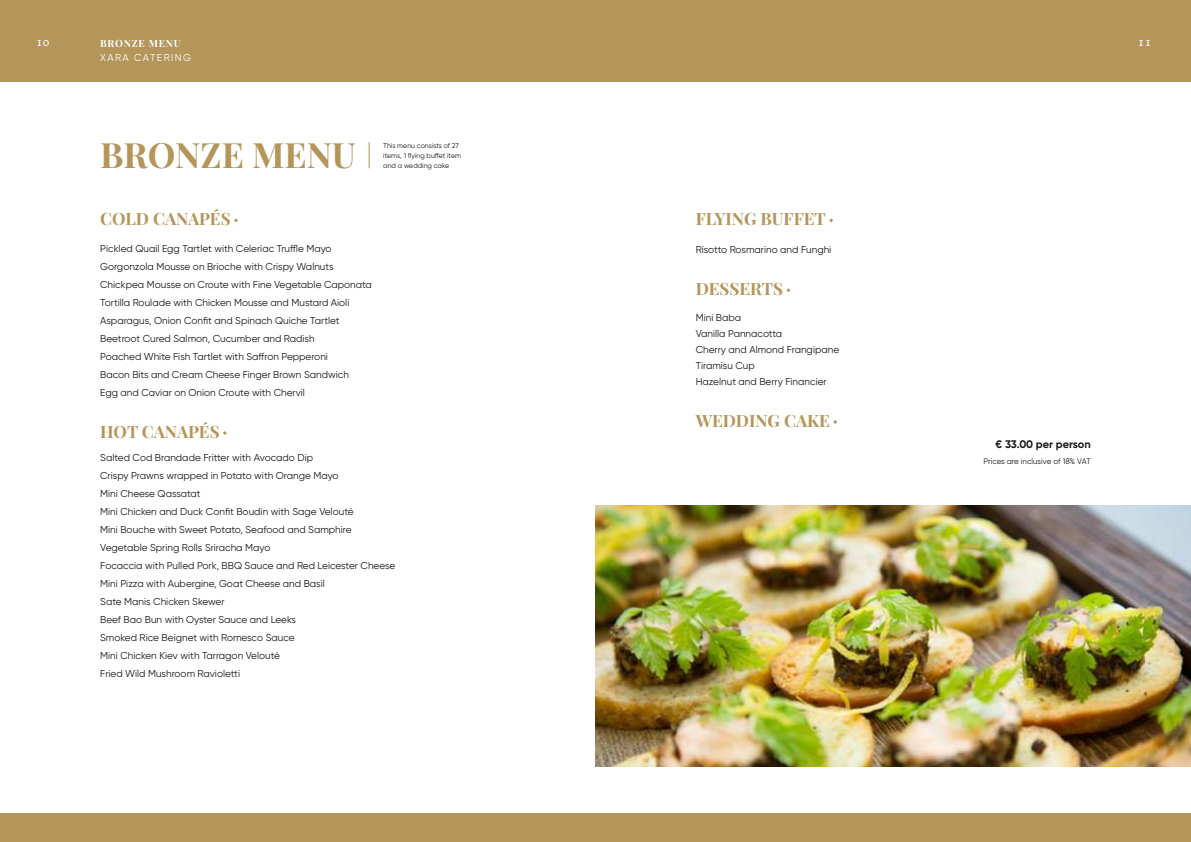
<style>
.page{position:relative;width:1191px;height:842px;background:#fff}
.page>*{position:absolute;margin:0;border:0;box-sizing:border-box;transform-origin:0 0}
.t1{font:700 35px "Playfair Display";color:#b4965a}
.t2{font:700 17px "Playfair Display";color:#b4965a}
.t3{font:14.5px "Adobe Jenson Pro";color:#fff}
.t4{font:700 11px "Gilroy";color:#191919}
.t5{font:10px/18px "Gilroy";color:#191919}
.t6{font:10px "Gilroy";letter-spacing:.14em;color:#fff}
.t7{font:700 10px "Playfair Display";letter-spacing:.075em;color:#fff}
.t8{font:8px "Gilroy";color:#191919}
.t9{font:7px/10px "Gilroy";color:#191919}
</style>
<div class="page">
<div style="left:0;top:0;width:1191px;height:82px;background:#b4965a"></div>
<div style="left:0;top:813px;width:1191px;height:29px;background:#b4965a"></div>
<svg style="left:234px;top:218px;width:4px;height:4px"></svg>
<svg style="left:223px;top:431px;width:4px;height:4px"></svg>
<svg style="left:829px;top:218px;width:4px;height:4px"></svg>
<svg style="left:833px;top:420px;width:4px;height:4px"></svg>
<svg style="left:369px;top:142px;width:1px;height:26px"></svg>
<img style="left:595px;top:506px;width:596px;height:260px">
<p class="t7" style="left:100px;top:37px;width:82px">BRONZE MENU</p>
<p class="t6" style="left:100px;top:53px;width:92px">XARA CATERING</p>
<h3 class="t3" style="left:36px;top:36px;width:15px">10</h3>
<h3 class="t3" style="left:1138px;top:36px;width:15px">11</h3>
<h1 class="t1" style="left:100px;top:135px;width:257px">BRONZE MENU</h1>
<p class="t9" style="left:383px;top:141px;width:79px">This menu consists of 27 items, 1 flying buffet item and a wedding cake</p>
<h2 class="t2" style="left:100px;top:209px;width:132px">COLD CANAPÉS</h2>
<p class="t5" style="left:100px;top:240px;width:273px">Pickled Quail Egg Tartlet with Celeriac Truffle Mayo Gorgonzola Mousse on Brioche with Crispy Walnuts Chickpea Mousse on Croute with Fine Vegetable Caponata Tortilla Roulade with Chicken Mousse and Mustard Aioli Asparagus, Onion Confit and Spinach Quiche Tartlet Beetroot Cured Salmon, Cucumber and Radish<br>Poached White Fish Tartlet with Saffron Pepperoni<br>Bacon Bits and Cream Cheese Finger Brown Sandwich<br>Egg and Caviar on Onion Croute with Chervil</p>
<h2 class="t2" style="left:100px;top:422px;width:121px">HOT CANAPÉS</h2>
<p class="t5" style="left:100px;top:448px;width:296px">Salted Cod Brandade Fritter with Avocado Dip<br>Crispy Prawns wrapped in Potato with Orange Mayo<br>Mini Cheese Qassatat<br>Mini Chicken and Duck Confit Boudin with Sage Velouté<br>Mini Bouche with Sweet Potato, Seafood and Samphire Vegetable Spring Rolls Sriracha Mayo<br>Focaccia with Pulled Pork, BBQ Sauce and Red Leicester Cheese Mini Pizza with Aubergine, Goat Cheese and Basil<br>Sate Manis Chicken Skewer<br>Beef Bao Bun with Oyster Sauce and Leeks<br>Smoked Rice Beignet with Romesco Sauce<br>Mini Chicken Kiev with Tarragon Velouté<br>Fried Wild Mushroom Ravioletti</p>
<h2 class="t2" style="left:695px;top:209px;width:132px">FLYING BUFFET</h2>
<p class="t5" style="left:695px;top:241px;width:137px">Risotto Rosmarino and Funghi</p>
<h2 class="t2" style="left:695px;top:279px;width:89px">DESSERTS</h2>
<p class="t5" style="left:695px;top:309px;width:145px;line-height:16px">Mini Baba<br>Vanilla Pannacotta<br>Cherry and Almond Frangipane<br>Tiramisu Cup<br>Hazelnut and Berry Financier</p>
<h2 class="t2" style="left:695px;top:411px;width:136px">WEDDING CAKE</h2>
<p class="t4" style="left:995px;top:439px;width:97px">€ 33.00 per person</p>
<p class="t8" style="left:983px;top:456px;width:109px">Prices are inclusive of 18% VAT</p>
</div>
